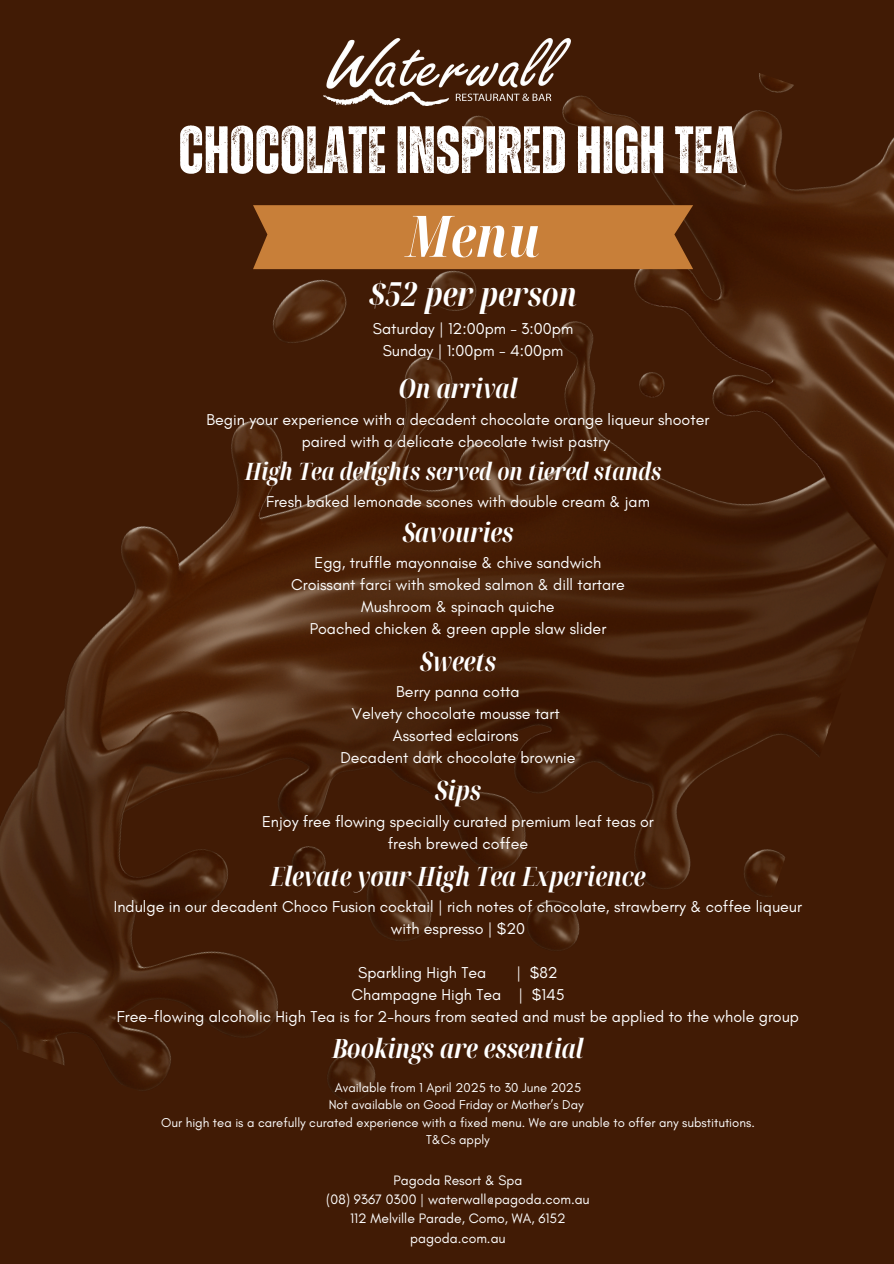
<style>
.page{position:relative;width:894px;height:1264px;background:#fff}
.page>*{position:absolute;margin:0;border:0;box-sizing:border-box;transform-origin:0 0}
.t1{font:700 66.75px "Zuume Rough";color:#fff}
.t2{font:italic 700 extra-condensed 57.3px "Noto Serif Display";color:#fff}
.t3{font:italic 700 extra-condensed 33.3px "Noto Serif Display";color:#fff}
.t4{font:italic 700 extra-condensed 26.7px "Noto Serif Display";color:#fff}
.t5{font:italic 700 extra-condensed 26.55px "Noto Serif Display";color:#fff}
.t6{font:italic 700 extra-condensed 24px "Noto Serif Display";color:#fff}
.t7{font:16.05px/22px "Glacial Indifference";color:#fff;text-align:center}
.t8{font:15.9px "Glacial Indifference";color:#fff}
.t9{font:13.95px "Glacial Indifference";color:#fff}
.t10{font:13.05px "Glacial Indifference";color:#fff}
</style>
<div class="page">
<img style="left:0;top:0;width:893px;height:1263px">
<img style="left:323px;top:38px;width:247px;height:68px">
<div style="left:253px;top:205px;width:439px;height:64px;background:#c87f39"></div>
<p class="t1" style="left:178px;top:120px;width:560px">CHOCOLATEINSPIREDHIGHTEA</p>
<p class="t2" style="left:406px;top:196px;width:135px">Menu</p>
<h4 class="t3" style="left:369px;top:271px;width:209px">$52 per person</h4>
<h5 class="t7" style="left:373px;top:317px;width:202px">Saturday | 12:00pm - 3:00pm<br>Sunday | 1:00pm - 4:00pm</h5>
<h1 class="t4" style="left:398px;top:369px;width:120px">On arrival</h1>
<h2 class="t7" style="left:206px;top:408px;width:504px">Begin your experience with a decadent chocolate orange liqueur shooter paired with a delicate chocolate twist pastry</h2>
<p class="t6" style="left:245px;top:454px;width:417px">High Tea delights served on tiered stands</p>
<p class="t8" style="left:266px;top:491px;width:385px">Fresh baked lemonade scones with double cream &amp; jam</p>
<h4 class="t4" style="left:402px;top:513px;width:112px">Savouries</h4>
<h5 class="t7" style="left:291px;top:551px;width:335px">Egg, truffle mayonnaise &amp; chive sandwich Croissant farci with smoked salmon &amp; dill tartare Mushroom &amp; spinach quiche<br>Poached chicken &amp; green apple slaw slider</h5>
<h3 class="t4" style="left:420px;top:642px;width:77px">Sweets</h3>
<h5 class="t7" style="left:340px;top:680px;width:236px">Berry panna cotta<br>Velvety chocolate mousse tart<br>Assorted eclairons<br>Decadent dark chocolate brownie</h5>
<h5 class="t4" style="left:434px;top:772px;width:48px">Sips</h5>
<h4 class="t7" style="left:262px;top:810px;width:393px">Enjoy free flowing specially curated premium leaf teas or fresh brewed coffee</h4>
<h4 class="t4" style="left:270px;top:857px;width:376px">Elevate your High Tea Experience</h4>
<h5 class="t7" style="left:114px;top:895px;width:689px">Indulge in our decadent Choco Fusion cocktail | rich notes of chocolate, strawberry &amp; coffee liqueur with espresso | $20</h5>
<h4 class="t7" style="left:358px;top:961px;width:129px">Sparkling High Tea</h4>
<h4 class="t7" style="left:516px;top:961px;width:43px">| $82</h4>
<h4 class="t7" style="left:351px;top:983px;width:214px">Champagne High Tea | $145</h4>
<h4 class="t7" style="left:117px;top:1005px;width:683px">Free-flowing alcoholic High Tea is for 2-hours from seated and must be applied to the whole group</h4>
<h5 class="t5" style="left:332px;top:1029px;width:252px">Bookings are essential</h5>
<p class="t10" style="left:335px;top:1079px;width:248px">Available from 1 April 2025 to 30 June 2025</p>
<p class="t10" style="left:328px;top:1096px;width:256px">Not available on Good Friday or Mother’s Day</p>
<p class="t10" style="left:161px;top:1114px;width:595px">Our high tea is a carefully curated experience with a fixed menu. We are unable to offer any substitutions.</p>
<p class="t10" style="left:426px;top:1131px;width:65px">T&amp;Cs apply</p>
<h4 class="t9" style="left:393px;top:1171px;width:130px">Pagoda Resort &amp; Spa</h4>
<h5 class="t9" style="left:326px;top:1190px;width:265px">(08) 9367 0300 | waterwall@pagoda.com.au</h5>
<h5 class="t9" style="left:350px;top:1210px;width:217px">112 Melville Parade, Como, WA, 6152</h5>
<h4 class="t9" style="left:410px;top:1229px;width:97px">pagoda.com.au</h4>
</div>
